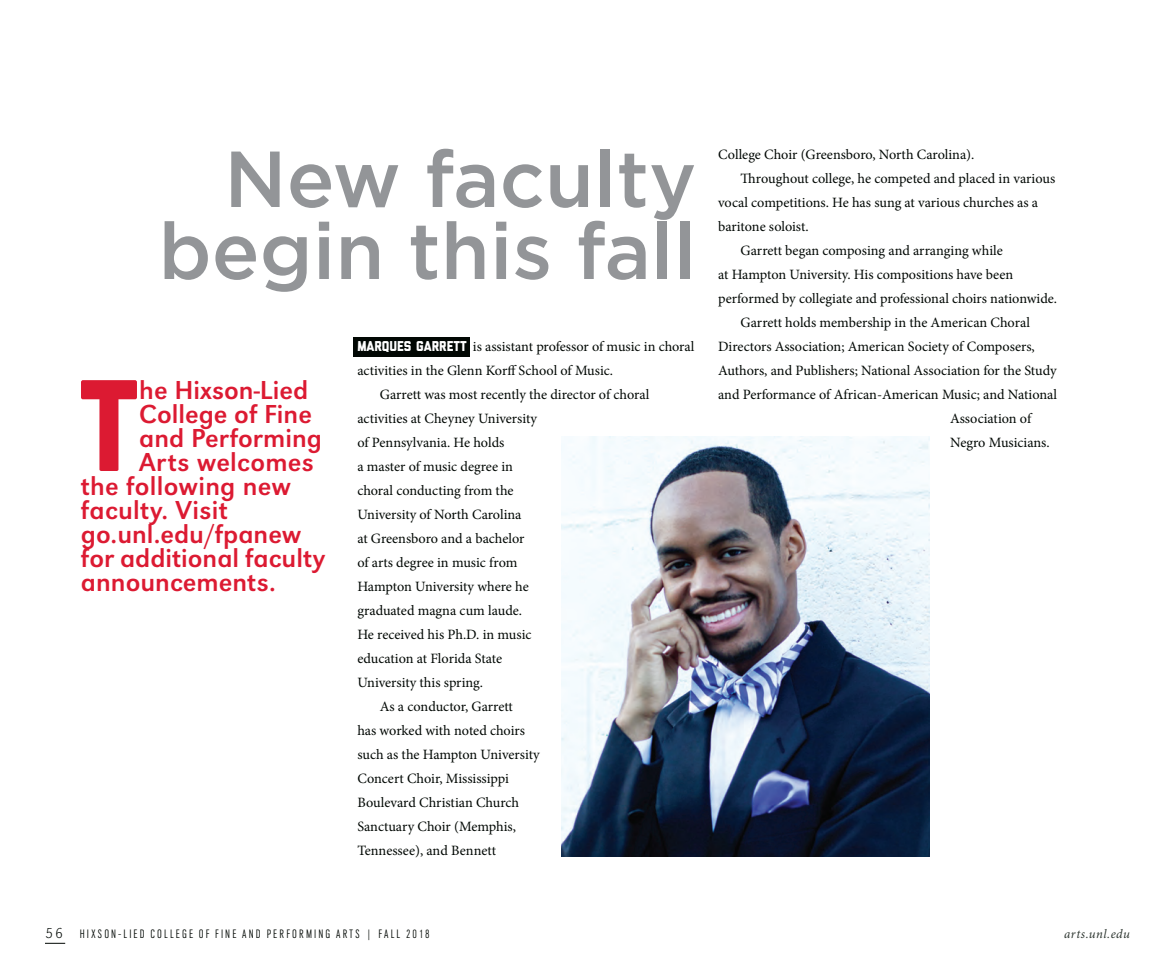
<style>
.page{position:relative;width:1175px;height:972px;background:#fff}
.page>*{position:absolute;margin:0;border:0;box-sizing:border-box;transform-origin:0 0}
.Body_Serif{font:800 130.2px "Liberator";color:#dc1a32}
.Body_Serif-2{font:500 79.2px/72px "Gotham";color:#939598;text-align:right}
.Body_Serif-3{font:27px "URW Grotesk";color:#dc1a32}
.Body_Serif-4{font:14.25px/24px "Minion Pro";letter-spacing:-.005em;color:#010703}
.Folio{font:300 12.75px "URW Grotesk Con";letter-spacing:.175em;color:#010703}
.Folio-2{font:italic 12.75px "Minion Pro";letter-spacing:.035em;color:#2c352f}
.s1{font-family:"Liberator";font-weight:800;color:#fff}
.s2{font-family:"URW Grotesk";font-stretch:expanded;font-size:15px}
</style>
<div class="page">
<div style="left:353px;top:337px;width:117px;height:19px;background:#010703"></div>
<img style="left:562px;top:437px;width:368px;height:420px">
<svg style="left:45px;top:943px;width:20px;height:1px"></svg>
<p class="Body_Serif-2" style="left:159px;top:142px;width:539px">New faculty begin this fall</p>
<p class="Body_Serif" style="left:79px;top:380px;width:62px">T</p>
<p class="Body_Serif-3" style="left:139px;top:374px;width:170px">he Hixson-Lied</p>
<p class="Body_Serif-3" style="left:139px;top:398px;width:174px">College of Fine</p>
<p class="Body_Serif-3" style="left:139px;top:422px;width:184px">and Performing</p>
<p class="Body_Serif-3" style="left:139px;top:446px;width:176px">Arts welcomes</p>
<p class="Body_Serif-3" style="left:81px;top:470px;width:211px">the following new</p>
<p class="Body_Serif-3" style="left:81px;top:494px;width:148px">faculty. Visit</p>
<p class="Body_Serif-3" style="left:81px;top:518px;width:222px">go.unl.edu/fpanew</p>
<p class="Body_Serif-3" style="left:81px;top:542px;width:245px">for additional faculty</p>
<p class="Body_Serif-3" style="left:81px;top:566px;width:196px">announcements.</p>
<p class="Body_Serif-4" style="left:357px;top:335px;width:339px"><span class="s1">MARQUES GARRETT</span> is assistant professor of music in choral activities in the Glenn Korff School of Music.</p>
<p class="Body_Serif-4" style="left:357px;top:383px;width:293px;text-indent:23px">Garrett was most recently the director of choral activities at Cheyney University<br>of Pennsylvania. He holds<br>a master of music degree in<br>choral conducting from the<br>University of North Carolina<br>at Greensboro and a bachelor<br>of arts degree in music from<br>Hampton University where he<br>graduated magna cum laude.<br>He received his Ph.D. in music<br>education at Florida State<br>University this spring.</p>
<p class="Body_Serif-4" style="left:357px;top:695px;width:184px;text-indent:23px">As a conductor, Garrett<br>has worked with noted choirs such as the Hampton University<br>Concert Choir, Mississippi<br>Boulevard Christian Church<br>Sanctuary Choir (Memphis,<br>Tennessee), and Bennett</p>
<p class="Body_Serif-4" style="left:718px;top:143px;width:258px">College Choir (Greensboro, North Carolina).</p>
<p class="Body_Serif-4" style="left:718px;top:167px;width:339px;text-indent:23px">Throughout college, he competed and placed in various vocal competitions. He has sung at various churches as a baritone soloist.</p>
<p class="Body_Serif-4" style="left:741px;top:239px;width:264px">Garrett began composing and arranging while</p>
<p class="Body_Serif-4" style="left:718px;top:263px;width:297px">at Hampton University. His compositions have been</p>
<p class="Body_Serif-4" style="left:718px;top:287px;width:341px">performed by collegiate and professional choirs nationwide.</p>
<p class="Body_Serif-4" style="left:741px;top:311px;width:291px">Garrett holds membership in the American Choral</p>
<p class="Body_Serif-4" style="left:718px;top:335px;width:318px">Directors Association; American Society of Composers,</p>
<p class="Body_Serif-4" style="left:718px;top:359px;width:340px">Authors, and Publishers; National Association for the Study</p>
<p class="Body_Serif-4" style="left:718px;top:383px;width:341px">and Performance of African-American Music; and National</p>
<p class="Body_Serif-4" style="left:950px;top:407px;width:83px">Association of</p>
<p class="Body_Serif-4" style="left:950px;top:431px;width:101px">Negro Musicians.</p>
<p class="Folio" style="left:45px;top:928px;width:386px"><span class="s2">56</span> HIXSON-LIED COLLEGE OF FINE AND PERFORMING ARTS | FALL 2018</p>
<p class="Folio-2" style="left:1064px;top:926px;width:67px">arts.unl.edu</p>
</div>
